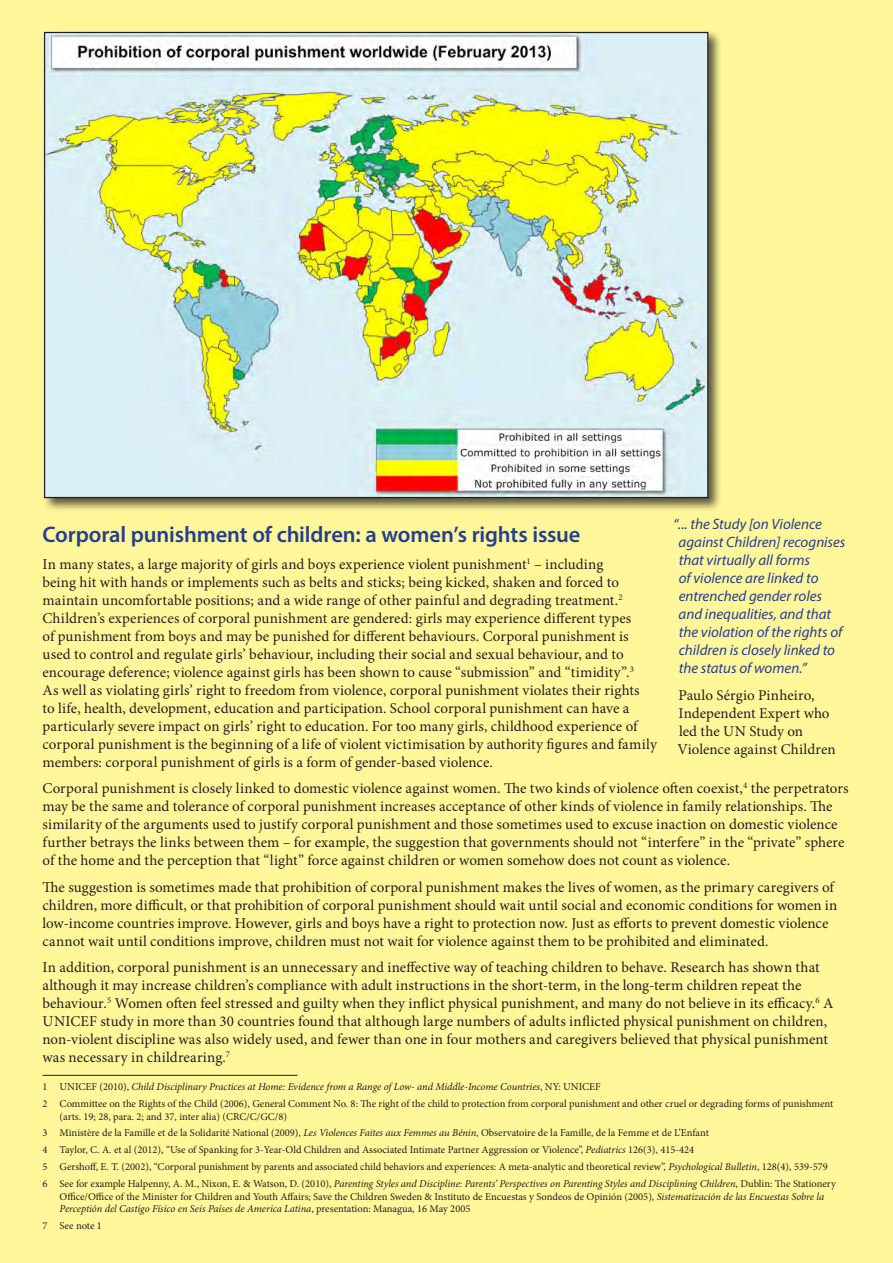
<style>
.page{position:relative;width:893px;height:1263px;background:#fff79a}
.page>*{position:absolute;margin:0;border:0;box-sizing:border-box;transform-origin:0 0}
.Subhead{font:600 22.5px "Myriad Pro";letter-spacing:-.005em;color:#253f8e}
.Body{font:15px/18px "Minion Pro";letter-spacing:.005em;color:#231f20}
.t1{font:italic 15px/18px "Myriad Pro";color:#253f8e}
.Footnotes{font:10.5px/12.6px "Minion Pro";color:#231f20}
.Footnotes-2{font:italic 10.5px "Minion Pro";letter-spacing:-.005em;color:#231f20}
.s1{font-style:normal}
.s2{font-style:italic}
</style>
<div class="page">
<hr style="left:43px;top:1075px;width:255px;height:1px;background:#231f20">
<div style="left:42px;top:30px;width:681px;height:482px;background:#231f20;opacity:.75"></div>
<img style="left:46px;top:34px;width:660px;height:462px">
<p class="t1" style="left:678px;top:515px;width:168px;text-indent:-5px">“... the Study [on Violence against Children] recognises that virtually all forms<br>of violence are linked to entrenched gender roles and inequalities, and that the violation of the rights of children is closely linked to the status of women.”</p>
<p class="Body" style="left:677px;top:686px;width:160px">Paulo Sérgio Pinheiro,<br>Independent Expert who led the UN Study on<br>Violence against Children</p>
<p class="Subhead" style="left:43px;top:520px;width:539px">Corporal punishment of children: a women’s rights issue</p>
<p class="Body" style="left:43px;top:555px;width:616px">In many states, a large majority of girls and boys experience violent punishment<sup>1</sup> – including<br>being hit with hands or implements such as belts and sticks; being kicked, shaken and forced to maintain uncomfortable positions; and a wide range of other painful and degrading treatment.<sup>2<br></sup>Children’s experiences of corporal punishment are gendered: girls may experience different types<br>of punishment from boys and may be punished for different behaviours. Corporal punishment is used to control and regulate girls’ behaviour, including their social and sexual behaviour, and to encourage deference; violence against girls has been shown to cause “submission” and “timidity”.<sup>3<br></sup>As well as violating girls’ right to freedom from violence, corporal punishment violates their rights<br>to life, health, development, education and participation. School corporal punishment can have a particularly severe impact on girls’ right to education. For too many girls, childhood experience of corporal punishment is the beginning of a life of violent victimisation by authority figures and family members: corporal punishment of girls is a form of gender-based violence.</p>
<p class="Body" style="left:43px;top:779px;width:808px">Corporal punishment is closely linked to domestic violence against women. The two kinds of violence often coexist,<sup>4</sup> the perpetrators may be the same and tolerance of corporal punishment increases acceptance of other kinds of violence in family relationships. The similarity of the arguments used to justify corporal punishment and those sometimes used to excuse inaction on domestic violence further betrays the links between them – for example, the suggestion that governments should not “interfere” in the “private” sphere of the home and the perception that “light” force against children or women somehow does not count as violence.</p>
<p class="Body" style="left:43px;top:878px;width:796px">The suggestion is sometimes made that prohibition of corporal punishment makes the lives of women, as the primary caregivers of children, more difficult, or that prohibition of corporal punishment should wait until social and economic conditions for women in low-income countries improve. However, girls and boys have a right to protection now. Just as efforts to prevent domestic violence cannot wait until conditions improve, children must not wait for violence against them to be prohibited and eliminated.</p>
<p class="Body" style="left:43px;top:958px;width:792px">In addition, corporal punishment is an unnecessary and ineffective way of teaching children to behave. Research has shown that although it may increase children’s compliance with adult instructions in the short-term, in the long-term children repeat the behaviour.<sup>5</sup> Women often feel stressed and guilty when they inflict physical punishment, and many do not believe in its efficacy.<sup>6</sup> A UNICEF study in more than 30 countries found that although large numbers of adults inflicted physical punishment on children, non-violent discipline was also widely used, and fewer than one in four mothers and caregivers believed that physical punishment was necessary in childrearing.<sup>7</sup></p>
<p class="Footnotes-2" style="left:43px;top:1079px;width:560px"><span class="s1">1 UNICEF (2010),</span> Child Disciplinary Practices at Home: Evidence from a Range of Low- and Middle-Income Countries<span class="s1">, NY: UNICEF</span></p>
<p class="Footnotes" style="left:60px;top:1097px;width:775px;text-indent:-17px">2 Committee on the Rights of the Child (2006), General Comment No. 8: The right of the child to protection from corporal punishment and other cruel or degrading forms of punishment (arts. 19; 28, para. 2; and 37, inter alia) (CRC/C/GC/8)</p>
<p class="Footnotes" style="left:43px;top:1127px;width:668px">3 Ministère de la Famille et de la Solidarité National (2009), <span class="s2">Les Violences Faites aux Femmes au Bénin</span>, Observatoire de la Famille, de la Femme et de L’Enfant</p>
<p class="Footnotes" style="left:43px;top:1143px;width:653px">4 Taylor, C. A. et al (2012), “Use of Spanking for 3-Year-Old Children and Associated Intimate Partner Aggression or Violence”, <span class="s2">Pediatrics</span> 126(3), 415-424</p>
<p class="Footnotes" style="left:43px;top:1160px;width:787px">5 Gershoff, E. T. (2002), “Corporal punishment by parents and associated child behaviors and experiences: A meta-analytic and theoretical review”, <span class="s2">Psychological Bulletin</span>, 128(4), 539-579</p>
<p class="Footnotes" style="left:60px;top:1177px;width:778px;text-indent:-17px">6 See for example Halpenny, A. M., Nixon, E. &amp; Watson, D. (2010), <span class="s2">Parenting Styles and Discipline: Parents’ Perspectives on Parenting Styles and Disciplining Children</span>, Dublin: The Stationery<br>Office/Office of the Minister for Children and Youth Affairs; Save the Children Sweden &amp; Instituto de Encuestas y Sondeos de Opinión (2005), <span class="s2">Sistematización de las Encuestas Sobre la<br>Perceptión del Castigo Físico en Seis Países de America Latina</span>, presentation: Managua, 16 May 2005</p>
<p class="Footnotes" style="left:43px;top:1219px;width:61px">7 See note 1</p>
</div>
